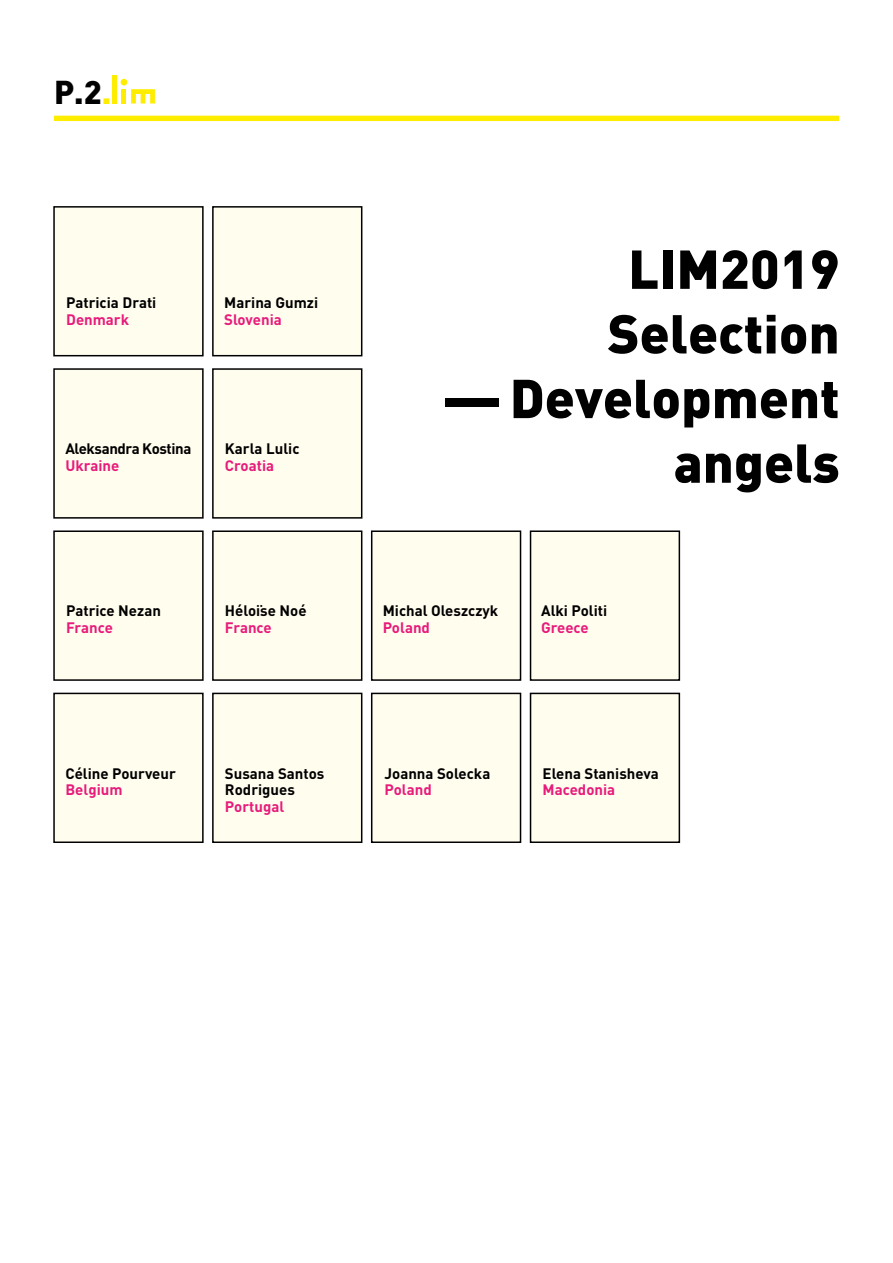
<style>
.page{position:relative;width:893px;height:1263px;background:#fff}
.page>*{position:absolute;margin:0;border:0;box-sizing:border-box;transform-origin:0 0}
.t1{font:900 53.85px/64.7px "DIN";color:#000;text-align:center}
.t2{font:900 32.25px "DIN";color:#000}
.t3{font:700 15px/16.5px "DIN";color:#000}
.t4{font:700 15px "DIN";color:#e71b7b}
.t5{font:700 15px "DIN";letter-spacing:-.025em;color:#000}
.s1{color:#ffed00}
</style>
<div class="page">
<div style="left:112px;top:75px;width:5px;height:28px;background:#ffed00"></div>
<hr style="left:122px;top:89px;width:4px;height:14px;background:#ffed00">
<svg style="left:131px;top:89px;width:24px;height:14px"></svg>
<div style="left:121px;top:79px;width:6px;height:7px;background:#ffed00;border-radius:50%"></div>
<div style="left:54px;top:116px;width:785px;height:5px;background:#ffed00"></div>
<div style="left:54px;top:207px;width:149px;height:149px;background:#fffdee"></div>
<div style="left:53px;top:206px;width:151px;height:150px;border:2px solid #000"></div>
<div style="left:213px;top:207px;width:149px;height:149px;background:#fffdee"></div>
<div style="left:212px;top:206px;width:150px;height:150px;border:2px solid #000"></div>
<div style="left:372px;top:531px;width:148px;height:149px;background:#fffdee"></div>
<div style="left:371px;top:530px;width:150px;height:151px;border:2px solid #000"></div>
<div style="left:530px;top:531px;width:149px;height:149px;background:#fffdee"></div>
<div style="left:530px;top:530px;width:150px;height:151px;border:2px solid #000"></div>
<div style="left:530px;top:693px;width:149px;height:149px;background:#fffdee"></div>
<div style="left:530px;top:693px;width:150px;height:150px;border:2px solid #000"></div>
<div style="left:54px;top:369px;width:149px;height:149px;background:#fffdee"></div>
<div style="left:53px;top:368px;width:151px;height:151px;border:2px solid #000"></div>
<div style="left:213px;top:369px;width:149px;height:149px;background:#fffdee"></div>
<div style="left:212px;top:368px;width:150px;height:151px;border:2px solid #000"></div>
<div style="left:54px;top:693px;width:149px;height:149px;background:#fffdee"></div>
<div style="left:53px;top:693px;width:151px;height:150px;border:2px solid #000"></div>
<div style="left:213px;top:693px;width:149px;height:149px;background:#fffdee"></div>
<div style="left:212px;top:693px;width:150px;height:150px;border:2px solid #000"></div>
<div style="left:372px;top:693px;width:148px;height:149px;background:#fffdee"></div>
<div style="left:371px;top:693px;width:150px;height:150px;border:2px solid #000"></div>
<div style="left:54px;top:531px;width:149px;height:149px;background:#fffdee"></div>
<div style="left:53px;top:530px;width:151px;height:151px;border:2px solid #000"></div>
<div style="left:213px;top:531px;width:149px;height:149px;background:#fffdee"></div>
<div style="left:212px;top:530px;width:150px;height:151px;border:2px solid #000"></div>
<h2 class="t2" style="left:54px;top:70px;width:59px">P.2<span class="s1">.</span></h2>
<p class="t3" style="left:66px;top:294px;width:92px">Patricia Drati</p>
<p class="t4" style="left:66px;top:310px;width:65px">Denmark</p>
<p class="t3" style="left:224px;top:294px;width:95px">Marina Gumzi</p>
<p class="t4" style="left:224px;top:310px;width:59px">Slovenia</p>
<p class="t5" style="left:65px;top:439px;width:128px">Aleksandra Kostina</p>
<p class="t4" style="left:65px;top:455px;width:56px">Ukraine</p>
<p class="t3" style="left:225px;top:440px;width:76px">Karla Lulic</p>
<p class="t4" style="left:225px;top:455px;width:51px">Croatia</p>
<h1 class="t1" style="left:608px;top:234px;width:233px">LIM2019<br>Selection</h1>
<h1 class="t1" style="left:442px;top:363px;width:399px;text-align:right">— Development angels</h1>
<p class="t3" style="left:66px;top:602px;width:96px">Patrice Nezan</p>
<p class="t4" style="left:66px;top:618px;width:48px">France</p>
<p class="t3" style="left:225px;top:602px;width:83px">Héloïse Noé</p>
<p class="t4" style="left:225px;top:618px;width:48px">France</p>
<p class="t3" style="left:383px;top:602px;width:117px">Michal Oleszczyk</p>
<p class="t4" style="left:383px;top:618px;width:49px">Poland</p>
<p class="t3" style="left:541px;top:602px;width:68px">Alki Politi</p>
<p class="t4" style="left:541px;top:618px;width:49px">Greece</p>
<p class="t3" style="left:65px;top:764px;width:112px">Céline Pourveur</p>
<p class="t4" style="left:65px;top:780px;width:59px">Belgium</p>
<p class="t3" style="left:225px;top:764px;width:101px">Susana Santos<br>Rodrigues</p>
<p class="t4" style="left:225px;top:796px;width:61px">Portugal</p>
<p class="t3" style="left:385px;top:764px;width:107px">Joanna Solecka</p>
<p class="t4" style="left:385px;top:780px;width:49px">Poland</p>
<p class="t3" style="left:543px;top:764px;width:118px">Elena Stanisheva</p>
<p class="t4" style="left:543px;top:780px;width:74px">Macedonia</p>
</div>
